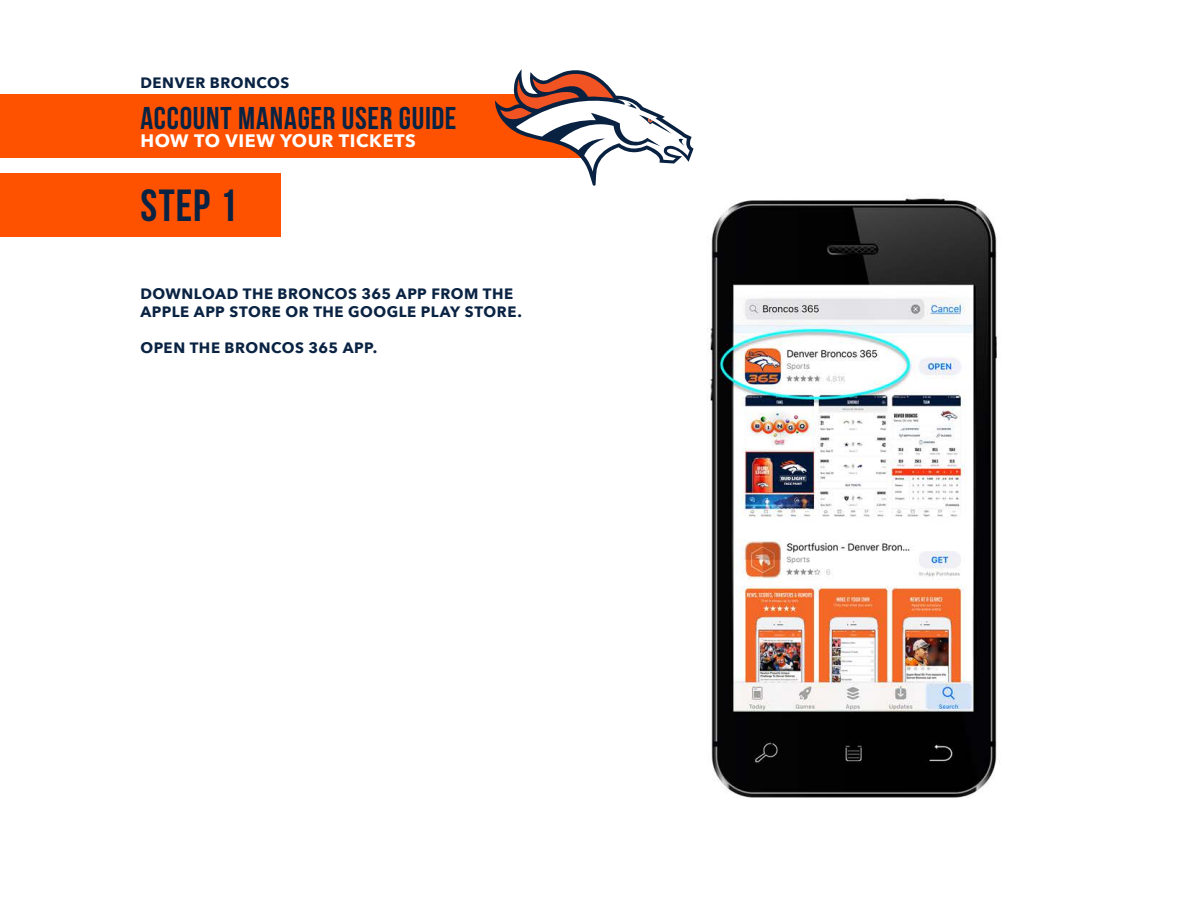
<style>
.page{position:relative;width:1188px;height:918px;background:#fff}
.page>*{position:absolute;margin:0;border:0;box-sizing:border-box;transform-origin:0 0}
.t1{font:700 45px "Bebas Neue";color:#0a2343}
.t2{font:700 31.5px "Bebas Neue";letter-spacing:.02em;color:#0a2343}
.t3{font:700 18px "Avenir Next";letter-spacing:.03em;color:#fff}
.t4{font:700 15px/18px "Avenir Next";letter-spacing:.035em;color:#0a2343}
</style>
<div class="page">
<img style="left:0;top:173px;width:1000px;height:625px">
<div style="left:0;top:94px;width:594px;height:64px;background:#ff5200"></div>
<svg style="left:495px;top:69px;width:199px;height:117px"></svg>
<div style="left:0;top:174px;width:280px;height:63px;background:#ff5200"></div>
<p class="t4" style="left:140px;top:74px;width:150px">DENVER BRONCOS</p>
<p class="t2" style="left:140px;top:100px;width:318px">ACCOUNT MANAGER USER GUIDE</p>
<p class="t3" style="left:140px;top:125px;width:277px">HOW TO VIEW YOUR TICKETS</p>
<p class="t1" style="left:140px;top:180px;width:98px">STEP 1</p>
<p class="t4" style="left:140px;top:285px;width:383px">DOWNLOAD THE BRONCOS 365 APP FROM THE<br>APPLE APP STORE OR THE GOOGLE PLAY STORE.</p>
<p class="t4" style="left:140px;top:339px;width:238px">OPEN THE BRONCOS 365 APP.</p>
</div>
